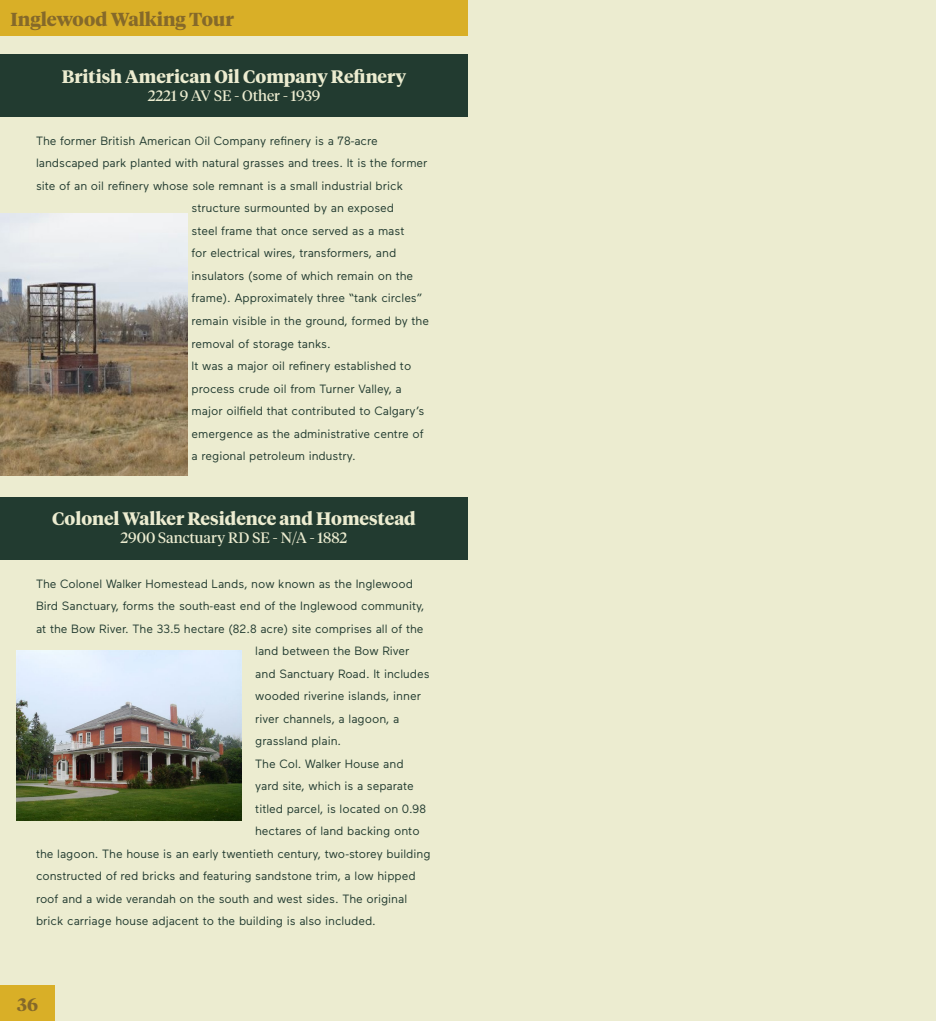
<style>
.page{position:relative;width:936px;height:1021px;background:#fff}
.page>*{position:absolute;margin:0;border:0;box-sizing:border-box;transform-origin:0 0}
.t1{font:700 18.75px "Tiempos Headline";color:#85692a}
.t2{font:700 18px "Tiempos Headline";color:#ececd0}
.t3{font:700 18px "Tiempos Headline";color:#85692a}
.t4{font:15px "Tiempos Headline";color:#ececd0}
.t5{font:12px/22.5px "Maax";color:#223b30}
</style>
<div class="page">
<div style="left:0;top:0;width:468px;height:1020px;background:#ececd0"></div>
<div style="left:468px;top:0;width:467px;height:1020px;background:#ececd0"></div>
<div style="left:0;top:984px;width:55px;height:36px;background:#d9af27"></div>
<div style="left:0;top:0;width:468px;height:36px;background:#d9af27"></div>
<div style="left:0;top:497px;width:467px;height:63px;background:#223b30"></div>
<div style="left:0;top:54px;width:468px;height:63px;background:#223b30"></div>
<img style="left:16px;top:651px;width:225px;height:169px">
<img style="left:0;top:213px;width:187px;height:262px">
<h1 class="t1" style="left:11px;top:6px;width:225px">Inglewood Walking Tour</h1>
<p class="t2" style="left:62px;top:64px;width:346px">British American Oil Company Refinery</p>
<p class="t4" style="left:148px;top:85px;width:174px">2221 9 AV SE - Other - 1939</p>
<p class="t5" style="left:36px;top:129px;width:343px">The former British American Oil Company refinery is a 78-acre</p>
<p class="t5" style="left:36px;top:151px;width:393px">landscaped park planted with natural grasses and trees. It is the former</p>
<p class="t5" style="left:36px;top:174px;width:368px">site of an oil refinery whose sole remnant is a small industrial brick</p>
<p class="t5" style="left:191px;top:196px;width:204px">structure surmounted by an exposed</p>
<p class="t5" style="left:191px;top:219px;width:214px">steel frame that once served as a mast</p>
<p class="t5" style="left:191px;top:241px;width:206px">for electrical wires, transformers, and</p>
<p class="t5" style="left:191px;top:264px;width:223px">insulators (some of which remain on the</p>
<p class="t5" style="left:191px;top:286px;width:232px">frame). Approximately three “tank circles”</p>
<p class="t5" style="left:191px;top:309px;width:239px">remain visible in the ground, formed by the</p>
<p class="t5" style="left:191px;top:331px;width:141px">removal of storage tanks.</p>
<p class="t5" style="left:191px;top:354px;width:234px">It was a major oil refinery established to process crude oil from Turner Valley, a major oilfield that contributed to Calgary’s emergence as the administrative centre of a regional petroleum industry.</p>
<p class="t2" style="left:52px;top:505px;width:365px">Colonel Walker Residence and Homestead</p>
<p class="t4" style="left:121px;top:527px;width:228px">2900 Sanctuary RD SE - N/A - 1882</p>
<p class="t5" style="left:36px;top:571px;width:378px">The Colonel Walker Homestead Lands, now known as the Inglewood</p>
<p class="t5" style="left:36px;top:594px;width:390px">Bird Sanctuary, forms the south-east end of the Inglewood community,</p>
<p class="t5" style="left:36px;top:616px;width:389px">at the Bow River. The 33.5 hectare (82.8 acre) site comprises all of the</p>
<p class="t5" style="left:255px;top:639px;width:156px">land between the Bow River</p>
<p class="t5" style="left:255px;top:661px;width:176px">and Sanctuary Road. It includes</p>
<p class="t5" style="left:255px;top:684px;width:167px">wooded riverine islands, inner</p>
<p class="t5" style="left:255px;top:706px;width:146px">river channels, a lagoon, a</p>
<p class="t5" style="left:255px;top:729px;width:87px">grassland plain.</p>
<p class="t5" style="left:255px;top:751px;width:150px">The Col. Walker House and</p>
<p class="t5" style="left:255px;top:774px;width:160px">yard site, which is a separate</p>
<p class="t5" style="left:255px;top:796px;width:172px">titled parcel, is located on 0.98</p>
<p class="t5" style="left:255px;top:819px;width:166px">hectares of land backing onto</p>
<p class="t5" style="left:36px;top:841px;width:396px">the lagoon. The house is an early twentieth century, two-storey building</p>
<p class="t5" style="left:36px;top:864px;width:381px">constructed of red bricks and featuring sandstone trim, a low hipped</p>
<p class="t5" style="left:36px;top:886px;width:372px">roof and a wide verandah on the south and west sides. The original</p>
<p class="t5" style="left:36px;top:909px;width:341px">brick carriage house adjacent to the building is also included.</p>
<h2 class="t3" style="left:17px;top:992px;width:23px">36</h2>
</div>
